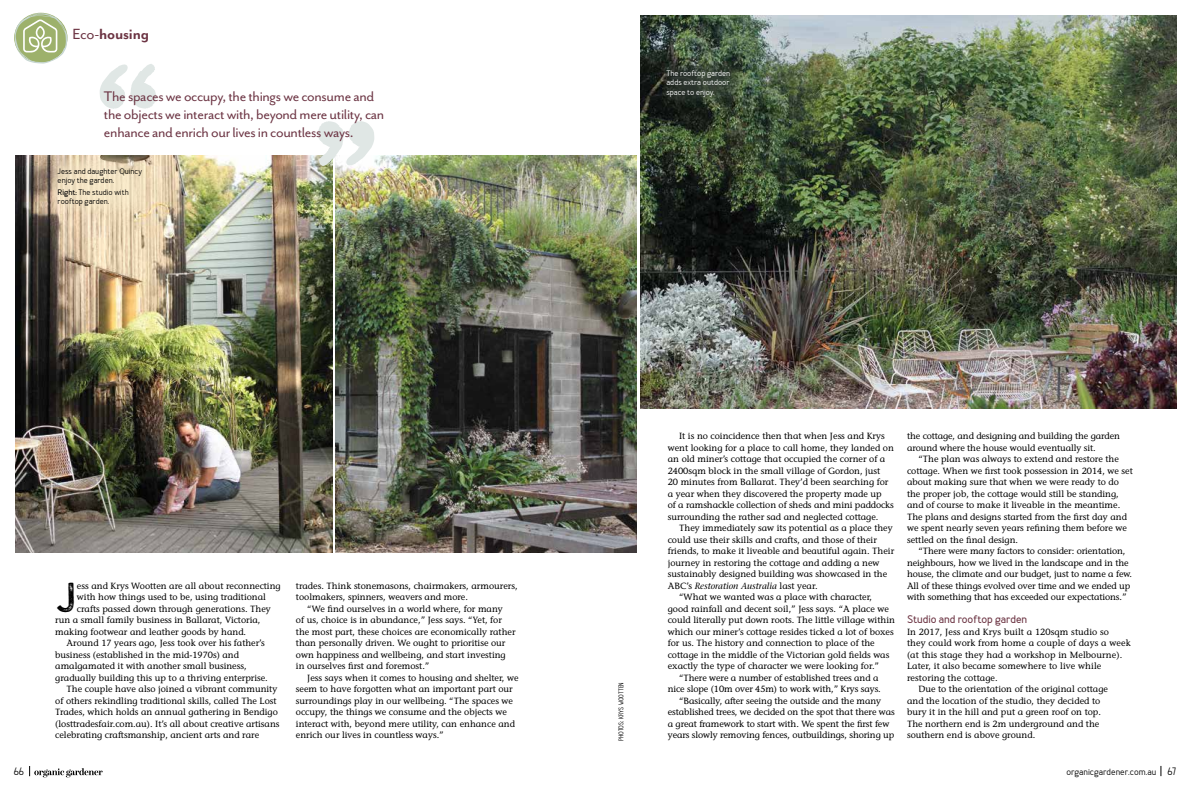
<style>
.page{position:relative;width:1191px;height:794px;background:#fff}
.page>*{position:absolute;margin:0;border:0;box-sizing:border-box;transform-origin:0 0}
.t1{font:42px "True North Textures";color:#000}
.t2{font:700 17px "Mr Eaves Mod OT";letter-spacing:-.01em;color:#6c3443}
.t3{font:16px/18px "Mr Eaves San OT";letter-spacing:-.02em;color:#6c3443}
.t4{font:700 11px "Merlo";color:#6c3443}
.t5{font:10px "Rhea";color:#000}
.t6{font:500 9px/11.5px "Stone Informal Std";color:#000}
.t7{font:italic 500 9px "Stone Serif Std";color:#000}
.t8{font:500 9px "Merlo";color:#000}
.t9{font:500 8px/9px "Merlo";color:#000}
.t10{font:500 8px/9px "Merlo";color:#fff;text-align:justify}
.t11{font:6.5px "Rhea";color:#000}
.s1{font-weight:400}
.s2{font-weight:700}
.s3{font-family:"Stone Informal Std";font-style:normal}
.s4{font-family:"Rhea";font-weight:400;font-size:10px}
</style>
<div class="page">
<svg style="left:29px;top:766px;width:74px;height:11px"></svg>
<svg style="left:15px;top:13px;width:52px;height:51px"></svg>
<img style="left:335px;top:156px;width:301px;height:397px">
<img style="left:15px;top:156px;width:317px;height:397px">
<svg style="left:100px;top:64px;width:56px;height:45px"></svg>
<svg style="left:318px;top:121px;width:56px;height:47px"></svg>
<img style="left:641px;top:16px;width:535px;height:393px">
<svg style="left:52px;top:157px;width:95px;height:56px;background:#e8d8b9"></svg>
<svg style="left:662px;top:62px;width:78px;height:41px;background:#323d31"></svg>
<h2 class="t2" style="left:73px;top:24px;width:78px"><span class="s1">Eco-</span>housing</h2>
<h3 class="t3" style="left:104px;top:88px;width:282px">The spaces we occupy, the things we consume and the objects we interact with, beyond mere utility, can enhance and enrich our lives in countless ways.</h3>
<p class="t9" style="left:58px;top:167px;width:86px">Jess and daughter Quincy enjoy the garden.</p>
<p class="t9" style="left:58px;top:188px;width:73px"><span class="s2">Right:</span> The studio with rooftop garden.</p>
<h1 class="t1" style="left:55px;top:572px;width:23px">J</h1>
<p class="t6" style="left:77px;top:580px;width:205px">ess and Krys Wootten are all about reconnecting</p>
<p class="t6" style="left:77px;top:591px;width:190px">with how things used to be, using traditional</p>
<p class="t6" style="left:77px;top:603px;width:195px">crafts passed down through generations. They</p>
<p class="t6" style="left:55px;top:614px;width:207px">run a small family business in Ballarat, Victoria,</p>
<p class="t6" style="left:55px;top:626px;width:192px">making footwear and leather goods by hand.</p>
<p class="t6" style="left:67px;top:637px;width:200px">Around 17 years ago, Jess took over his father’s</p>
<p class="t6" style="left:55px;top:649px;width:185px">business (established in the mid-1970s) and</p>
<p class="t6" style="left:55px;top:660px;width:193px">amalgamated it with another small business,</p>
<p class="t6" style="left:55px;top:672px;width:214px">gradually building this up to a thriving enterprise.</p>
<p class="t6" style="left:67px;top:683px;width:212px">The couple have also joined a vibrant community</p>
<p class="t6" style="left:55px;top:695px;width:223px">of others rekindling traditional skills, called The Lost</p>
<p class="t6" style="left:55px;top:706px;width:224px">Trades, which holds an annual gathering in Bendigo</p>
<p class="t6" style="left:55px;top:718px;width:226px">(losttradesfair.com.au). It’s all about creative artisans</p>
<p class="t6" style="left:55px;top:729px;width:205px">celebrating craftsmanship, ancient arts and rare</p>
<p class="t6" style="left:296px;top:580px;width:223px">trades. Think stonemasons, chairmakers, armourers,</p>
<p class="t6" style="left:296px;top:591px;width:174px">toolmakers, spinners, weavers and more.</p>
<p class="t6" style="left:307px;top:603px;width:197px">“We find ourselves in a world where, for many</p>
<p class="t6" style="left:296px;top:614px;width:207px">of us, choice is in abundance,” Jess says. “Yet, for</p>
<p class="t6" style="left:296px;top:626px;width:221px">the most part, these choices are economically rather</p>
<p class="t6" style="left:296px;top:637px;width:211px">than personally driven. We ought to prioritise our</p>
<p class="t6" style="left:296px;top:649px;width:211px">own happiness and wellbeing, and start investing</p>
<p class="t6" style="left:296px;top:660px;width:135px">in ourselves first and foremost.”</p>
<p class="t6" style="left:307px;top:672px;width:213px">Jess says when it comes to housing and shelter, we</p>
<p class="t6" style="left:296px;top:683px;width:218px">seem to have forgotten what an important part our</p>
<p class="t6" style="left:296px;top:695px;width:219px">surroundings play in our wellbeing. “The spaces we</p>
<p class="t6" style="left:296px;top:706px;width:212px">occupy, the things we consume and the objects we</p>
<p class="t6" style="left:296px;top:718px;width:220px">interact with, beyond mere utility, can enhance and</p>
<p class="t6" style="left:296px;top:729px;width:149px">enrich our lives in countless ways.”</p>
<p class="t10" style="left:666px;top:69px;width:65px">The rooftop garden adds extra outdoor space to enjoy.</p>
<p class="t11" style="left:617px;top:741px;width:60px;rotate:-90deg">PHOTOS: KRYS WOOTTEN</p>
<p class="t6" style="left:668px;top:430px;width:227px;text-indent:11px">It is no coincidence then that when Jess and Krys went looking for a place to call home, they landed on an old miner’s cottage that occupied the corner of a 2400sqm block in the small village of Gordon, just<br>20 minutes from Ballarat. They’d been searching for a year when they discovered the property made up<br>of a ramshackle collection of sheds and mini paddocks surrounding the rather sad and neglected cottage.</p>
<p class="t6" style="left:668px;top:522px;width:228px;text-indent:11px">They immediately saw its potential as a place they could use their skills and crafts, and those of their friends, to make it liveable and beautiful again. Their journey in restoring the cottage and adding a new sustainably designed building was showcased in the</p>
<p class="t7" style="left:668px;top:580px;width:151px"><span class="s3">ABC’s</span> Restoration Australia <span class="s3">last year.</span></p>
<p class="t6" style="left:679px;top:591px;width:195px">“What we wanted was a place with character,</p>
<p class="t6" style="left:668px;top:603px;width:223px">good rainfall and decent soil,” Jess says. “A place we</p>
<p class="t6" style="left:668px;top:614px;width:229px">could literally put down roots. The little village within</p>
<p class="t6" style="left:668px;top:626px;width:227px">which our miner’s cottage resides ticked a lot of boxes</p>
<p class="t6" style="left:668px;top:637px;width:208px">for us. The history and connection to place of the</p>
<p class="t6" style="left:668px;top:649px;width:223px">cottage in the middle of the Victorian gold fields was</p>
<p class="t6" style="left:668px;top:660px;width:213px">exactly the type of character we were looking for.”</p>
<p class="t6" style="left:679px;top:672px;width:201px">“There were a number of established trees and a</p>
<p class="t6" style="left:668px;top:683px;width:214px">nice slope (10m over 45m) to work with,” Krys says.</p>
<p class="t6" style="left:679px;top:695px;width:203px">“Basically, after seeing the outside and the many</p>
<p class="t6" style="left:668px;top:706px;width:228px">established trees, we decided on the spot that there was</p>
<p class="t6" style="left:668px;top:718px;width:223px">a great framework to start with. We spent the first few</p>
<p class="t6" style="left:668px;top:729px;width:228px">years slowly removing fences, outbuildings, shoring up</p>
<p class="t6" style="left:907px;top:430px;width:214px">the cottage, and designing and building the garden around where the house would eventually sit.</p>
<p class="t6" style="left:907px;top:453px;width:227px;text-indent:11px">“The plan was always to extend and restore the cottage. When we first took possession in 2014, we set about making sure that when we were ready to do the proper job, the cottage would still be standing, and of course to make it liveable in the meantime.<br>The plans and designs started from the first day and we spent nearly seven years refining them before we settled on the final design.</p>
<p class="t6" style="left:907px;top:545px;width:227px;text-indent:11px">“There were many factors to consider: orientation, neighbours, how we lived in the landscape and in the house, the climate and our budget, just to name a few.<br>All of these things evolved over time and we ended up with something that has exceeded our expectations.”</p>
<p class="t4" style="left:907px;top:612px;width:122px">Studio and rooftop garden</p>
<p class="t6" style="left:907px;top:626px;width:203px">In 2017, Jess and Krys built a 120sqm studio so</p>
<p class="t6" style="left:907px;top:637px;width:225px">they could work from home a couple of days a week</p>
<p class="t6" style="left:907px;top:649px;width:217px">(at this stage they had a workshop in Melbourne).</p>
<p class="t6" style="left:907px;top:660px;width:196px">Later, it also became somewhere to live while</p>
<p class="t6" style="left:907px;top:672px;width:92px">restoring the cottage.</p>
<p class="t6" style="left:918px;top:683px;width:191px">Due to the orientation of the original cottage</p>
<p class="t6" style="left:907px;top:695px;width:195px">and the location of the studio, they decided to</p>
<p class="t6" style="left:907px;top:706px;width:195px">bury it in the hill and put a green roof on top.</p>
<p class="t6" style="left:907px;top:718px;width:194px">The northern end is 2m underground and the</p>
<p class="t6" style="left:907px;top:729px;width:130px">southern end is above ground.</p>
<p class="t5" style="left:14px;top:765px;width:12px">66</p>
<p class="t8" style="left:1066px;top:767px;width:111px">organicgardener.com.au <span class="s4">67</span></p>
</div>
